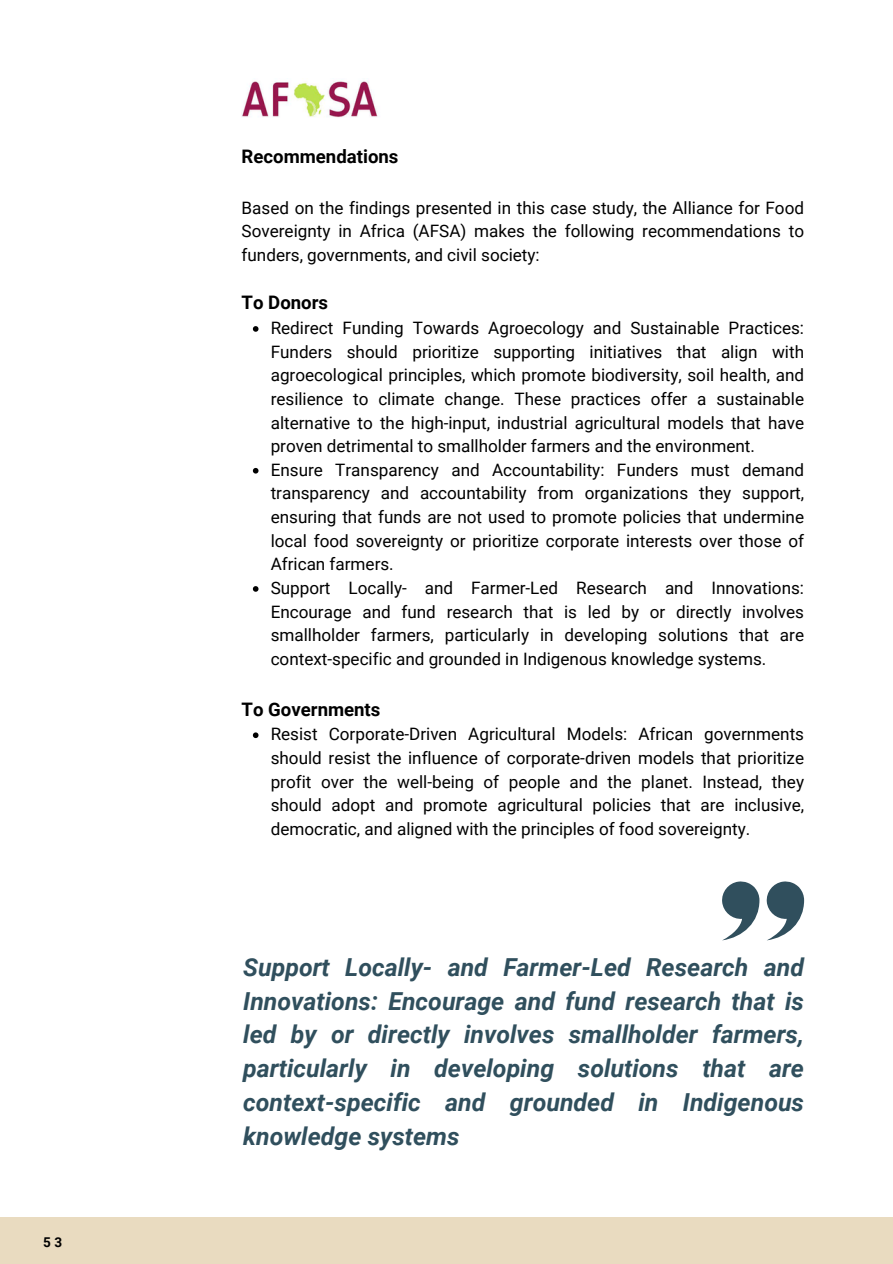
<style>
.page{position:relative;width:893px;height:1264px;background:#fff}
.page>*{position:absolute;margin:0;border:0;box-sizing:border-box;transform-origin:0 0}
.t1{font:italic 700 24.75px/33.8px "Roboto";color:#304f5d;text-align:justify}
.t2{font:700 18.6px "Roboto";color:#000}
.t3{font:17.1px/23.7px "Roboto";color:#000;text-align:justify}
.t4{font:700 13.5px "Roboto";color:#000}
</style>
<div class="page">
<div style="left:0;top:1217px;width:892px;height:46px;background:#e9dbc0"></div>
<svg style="left:253px;top:326px;width:5px;height:6px"></svg>
<svg style="left:253px;top:468px;width:5px;height:5px"></svg>
<svg style="left:253px;top:586px;width:5px;height:5px"></svg>
<svg style="left:253px;top:732px;width:5px;height:6px"></svg>
<img style="left:241px;top:81px;width:137px;height:37px">
<svg style="left:722px;top:881px;width:37px;height:59px"></svg>
<svg style="left:766px;top:881px;width:38px;height:59px"></svg>
<p class="t4" style="left:43px;top:1234px;width:20px">53</p>
<p class="t2" style="left:241px;top:146px;width:158px">Recommendations</p>
<h2 class="t3" style="left:241px;top:196px;width:564px">Based on the findings presented in this case study, the Alliance for Food Sovereignty in Africa (AFSA) makes the following recommendations to funders, governments, and civil society:</h2>
<p class="t2" style="left:241px;top:292px;width:88px">To Donors</p>
<h2 class="t3" style="left:271px;top:316px;width:535px">Redirect Funding Towards Agroecology and Sustainable Practices:<br>Funders should prioritize supporting initiatives that align with agroecological principles, which promote biodiversity, soil health, and resilience to climate change. These practices offer a sustainable alternative to the high-input, industrial agricultural models that have proven detrimental to smallholder farmers and the environment.</h2>
<p class="t3" style="left:271px;top:458px;width:535px">Ensure Transparency and Accountability: Funders must demand transparency and accountability from organizations they support, ensuring that funds are not used to promote policies that undermine local food sovereignty or prioritize corporate interests over those of African farmers.</p>
<p class="t3" style="left:271px;top:576px;width:535px">Support Locally- and Farmer-Led Research and Innovations:<br>Encourage and fund research that is led by or directly involves smallholder farmers, particularly in developing solutions that are context-specific and grounded in Indigenous knowledge systems.</p>
<p class="t2" style="left:241px;top:698px;width:140px">To Governments</p>
<h2 class="t3" style="left:271px;top:722px;width:535px">Resist Corporate-Driven Agricultural Models: African governments should resist the influence of corporate-driven models that prioritize profit over the well-being of people and the planet. Instead, they should adopt and promote agricultural policies that are inclusive, democratic, and aligned with the principles of food sovereignty.</h2>
<h1 class="t1" style="left:243px;top:950px;width:562px">Support Locally- and Farmer-Led Research and Innovations: Encourage and fund research that is led by or directly involves smallholder farmers, particularly in developing solutions that are context-specific and grounded in Indigenous knowledge systems</h1>
</div>
